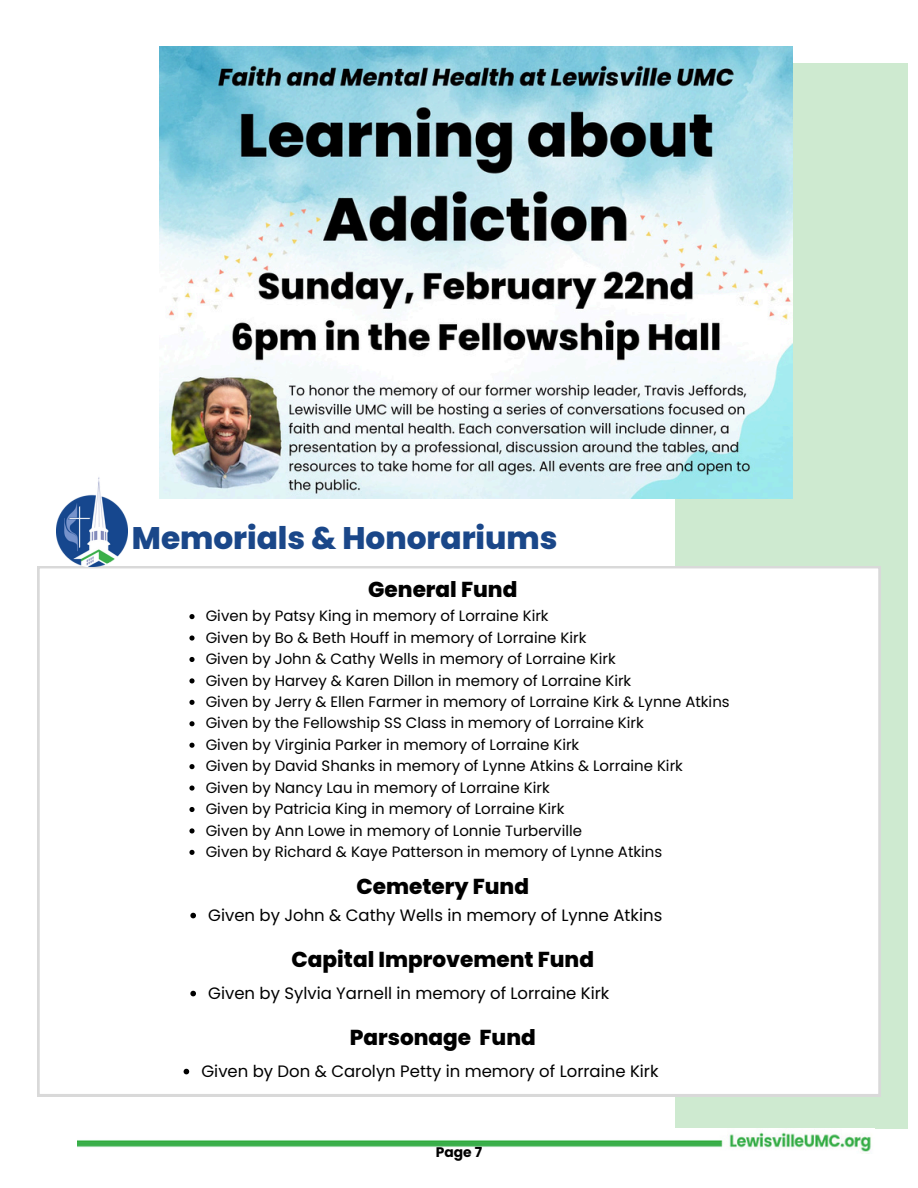
<style>
.page{position:relative;width:918px;height:1188px;background:#fff}
.page>*{position:absolute;margin:0;border:0;box-sizing:border-box;transform-origin:0 0}
.t1{font:800 31.2px "Poppins";color:#1a4789}
.t2{font:800 21.6px "Poppins";color:#000}
.t3{font:16.5px "Poppins";color:#000}
.t4{font:15px "Poppins";color:#000}
.t5{font:700 13.8px "Poppins";color:#000}
</style>
<div class="page">
<div style="left:675px;top:63px;width:233px;height:1066px;background:#ceead0"></div>
<img style="left:78px;top:1132px;width:793px;height:22px">
<svg style="left:37px;top:566px;width:843px;height:530px"></svg>
<img style="left:56px;top:477px;width:71px;height:90px">
<img style="left:159px;top:46px;width:634px;height:453px">
<svg style="left:189px;top:614px;width:6px;height:5px"></svg>
<svg style="left:189px;top:635px;width:6px;height:6px"></svg>
<svg style="left:189px;top:657px;width:6px;height:5px"></svg>
<svg style="left:189px;top:678px;width:6px;height:5px"></svg>
<svg style="left:189px;top:700px;width:6px;height:5px"></svg>
<svg style="left:189px;top:721px;width:6px;height:5px"></svg>
<svg style="left:189px;top:743px;width:6px;height:5px"></svg>
<svg style="left:189px;top:764px;width:6px;height:5px"></svg>
<svg style="left:189px;top:786px;width:6px;height:5px"></svg>
<svg style="left:189px;top:807px;width:6px;height:5px"></svg>
<svg style="left:189px;top:828px;width:6px;height:5px"></svg>
<svg style="left:189px;top:850px;width:6px;height:5px"></svg>
<svg style="left:190px;top:991px;width:6px;height:5px"></svg>
<svg style="left:184px;top:1069px;width:5px;height:5px"></svg>
<svg style="left:190px;top:913px;width:6px;height:5px"></svg>
<p class="t1" style="left:132px;top:517px;width:427px">Memorials &amp; Honorariums</p>
<h1 class="t2" style="left:368px;top:574px;width:151px">General Fund</h1>
<p class="t4" style="left:206px;top:605px;width:344px">Given by Patsy King in memory of Lorraine Kirk</p>
<p class="t4" style="left:206px;top:627px;width:382px">Given by Bo &amp; Beth Houff in memory of Lorraine Kirk</p>
<p class="t4" style="left:206px;top:648px;width:412px">Given by John &amp; Cathy Wells in memory of Lorraine Kirk</p>
<p class="t4" style="left:206px;top:670px;width:427px">Given by Harvey &amp; Karen Dillon in memory of Lorraine Kirk</p>
<p class="t4" style="left:206px;top:691px;width:526px">Given by Jerry &amp; Ellen Farmer in memory of Lorraine Kirk &amp; Lynne Atkins</p>
<p class="t4" style="left:206px;top:713px;width:440px">Given by the Fellowship SS Class in memory of Lorraine Kirk</p>
<p class="t4" style="left:206px;top:734px;width:375px">Given by Virginia Parker in memory of Lorraine Kirk</p>
<p class="t4" style="left:206px;top:755px;width:479px">Given by David Shanks in memory of Lynne Atkins &amp; Lorraine Kirk</p>
<p class="t4" style="left:206px;top:777px;width:346px">Given by Nancy Lau in memory of Lorraine Kirk</p>
<p class="t4" style="left:206px;top:798px;width:360px">Given by Patricia King in memory of Lorraine Kirk</p>
<p class="t4" style="left:206px;top:820px;width:378px">Given by Ann Lowe in memory of Lonnie Turberville</p>
<p class="t4" style="left:206px;top:841px;width:458px">Given by Richard &amp; Kaye Patterson in memory of Lynne Atkins</p>
<p class="t2" style="left:357px;top:871px;width:174px">Cemetery Fund</p>
<h2 class="t3" style="left:208px;top:903px;width:456px">Given by John &amp; Cathy Wells in memory of Lynne Atkins</h2>
<h2 class="t2" style="left:292px;top:944px;width:304px">Capital Improvement Fund</h2>
<h2 class="t3" style="left:208px;top:981px;width:403px">Given by Sylvia Yarnell in memory of Lorraine Kirk</h2>
<p class="t2" style="left:350px;top:1022px;width:188px">Parsonage Fund</p>
<h2 class="t3" style="left:201px;top:1059px;width:459px">Given by Don &amp; Carolyn Petty in memory of Lorraine Kirk</h2>
<p class="t5" style="left:436px;top:1143px;width:48px">Page 7</p>
</div>
